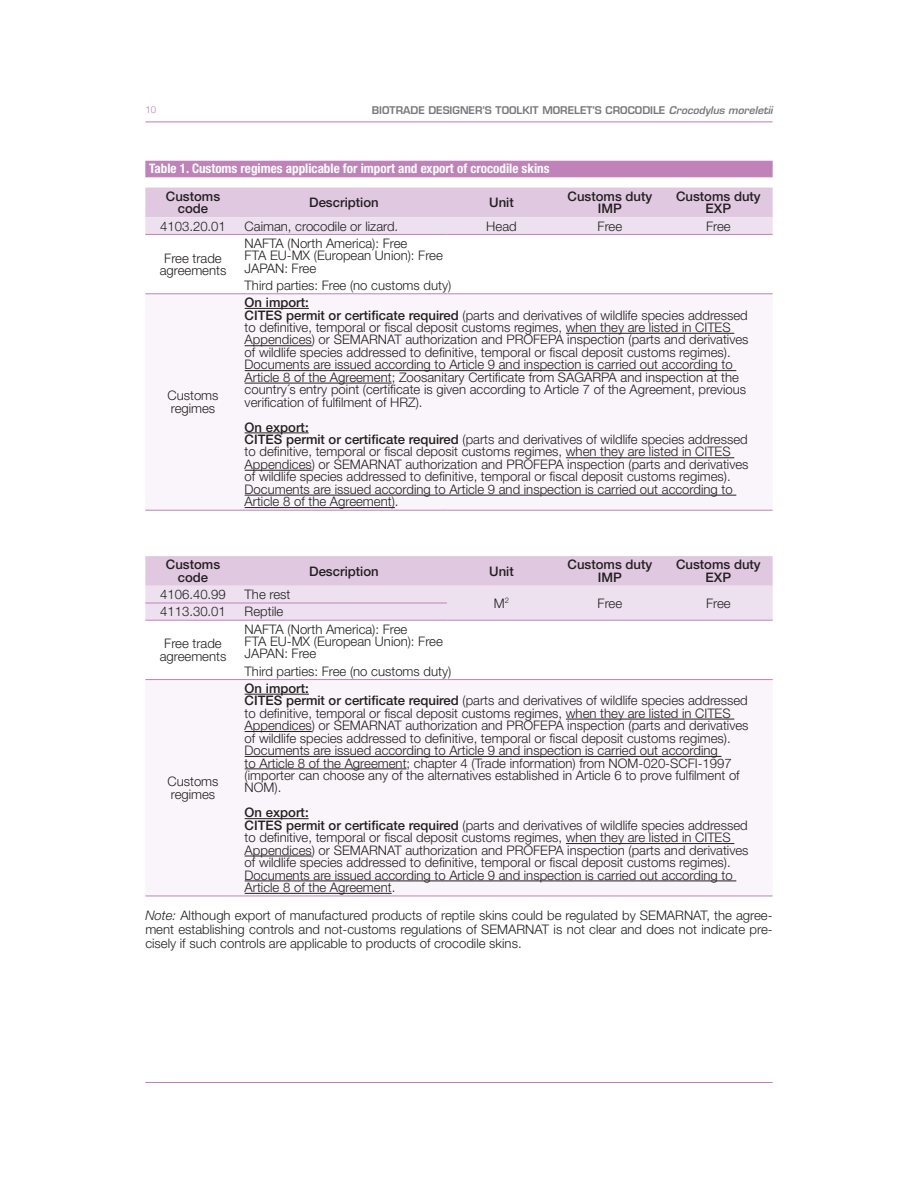
<style>
.page{position:relative;width:918px;height:1188px;background:#fff}
.page>*{position:absolute;margin:0;border:0;box-sizing:border-box;transform-origin:0 0}
.t1{font:300 13.2px/12.5px "Helvetica Neue LT Std";color:#231f20}
.t2{font:500 13.2px/12.5px "Helvetica Neue LT Std";color:#231f20;text-align:center}
.t3{font:700 condensed 13.2px "Helvetica Neue LT Std";color:#fff}
.t4{font:600 10.35px "Eurostile LT Std";color:#77787b}
.t5{font:300 9.75px "Helvetica Neue LT Std";color:#bf83b9}
.s1{font-style:italic}
.s2{font-weight:500}
</style>
<div class="page">
<hr style="left:145px;top:121px;width:628px;height:1px;background:#bf83b9">
<hr style="left:145px;top:1082px;width:628px;height:1px;background:#bf83b9">
<svg style="left:145px;top:188px;width:628px;height:46px;background:#e4d1e6"></svg>
<div style="left:145px;top:294px;width:628px;height:216px;background:#f9f5fa"></div>
<hr style="left:145px;top:234px;width:302px;height:1px;background:#bf83b9">
<hr style="left:447px;top:234px;width:326px;height:1px;background:#bf83b9">
<hr style="left:145px;top:293px;width:302px;height:1px;background:#bf83b9">
<hr style="left:447px;top:293px;width:326px;height:1px;background:#bf83b9">
<hr style="left:145px;top:510px;width:302px;height:1px;background:#bf83b9">
<hr style="left:447px;top:510px;width:326px;height:1px;background:#bf83b9">
<hr style="left:245px;top:308px;width:64px;height:1px;background:#231f20">
<hr style="left:566px;top:333px;width:168px;height:1px;background:#231f20">
<hr style="left:245px;top:345px;width:67px;height:1px;background:#231f20">
<hr style="left:245px;top:370px;width:491px;height:1px;background:#231f20">
<hr style="left:245px;top:383px;width:147px;height:1px;background:#231f20">
<hr style="left:245px;top:433px;width:64px;height:1px;background:#231f20">
<hr style="left:566px;top:457px;width:168px;height:1px;background:#231f20">
<hr style="left:245px;top:470px;width:67px;height:1px;background:#231f20">
<hr style="left:245px;top:495px;width:491px;height:1px;background:#231f20">
<hr style="left:245px;top:507px;width:150px;height:1px;background:#231f20">
<svg style="left:145px;top:556px;width:628px;height:64px;background:#e6d4e8"></svg>
<div style="left:145px;top:680px;width:628px;height:216px;background:#f9f5fa"></div>
<hr style="left:145px;top:603px;width:302px;height:1px;background:#bf83b9">
<hr style="left:145px;top:620px;width:302px;height:1px;background:#bf83b9">
<hr style="left:447px;top:620px;width:326px;height:1px;background:#bf83b9">
<hr style="left:145px;top:679px;width:302px;height:1px;background:#bf83b9">
<hr style="left:447px;top:679px;width:326px;height:1px;background:#bf83b9">
<hr style="left:145px;top:896px;width:302px;height:1px;background:#bf83b9">
<hr style="left:447px;top:896px;width:326px;height:1px;background:#bf83b9">
<hr style="left:245px;top:694px;width:64px;height:1px;background:#231f20">
<hr style="left:566px;top:719px;width:168px;height:1px;background:#231f20">
<hr style="left:245px;top:731px;width:67px;height:1px;background:#231f20">
<hr style="left:245px;top:756px;width:477px;height:1px;background:#231f20">
<hr style="left:245px;top:769px;width:162px;height:1px;background:#231f20">
<hr style="left:245px;top:818px;width:64px;height:1px;background:#231f20">
<hr style="left:566px;top:843px;width:168px;height:1px;background:#231f20">
<hr style="left:245px;top:856px;width:67px;height:1px;background:#231f20">
<hr style="left:245px;top:881px;width:491px;height:1px;background:#231f20">
<hr style="left:245px;top:893px;width:147px;height:1px;background:#231f20">
<div style="left:145px;top:161px;width:628px;height:16px;background:#bf83b9"></div>
<p class="t5" style="left:145px;top:106px;width:12px">10</p>
<p class="t4" style="left:372px;top:104px;width:402px">BIOTRADE DESIGNER’S TOOLKIT MORELET’S CROCODILE <span class="s1">Crocodylus moreletii</span></p>
<p class="t3" style="left:149px;top:164px;width:402px">Table 1. Customs regimes applicable for import and export of crocodile skins</p>
<p class="t2" style="left:166px;top:190px;width:56px">Customs code</p>
<p class="t2" style="left:309px;top:196px;width:71px">Description</p>
<p class="t2" style="left:489px;top:196px;width:26px">Unit</p>
<p class="t2" style="left:568px;top:190px;width:86px">Customs duty<br>IMP</p>
<p class="t2" style="left:676px;top:190px;width:86px">Customs duty<br>EXP</p>
<p class="t1" style="left:160px;top:221px;width:67px">4103.20.01</p>
<p class="t1" style="left:245px;top:221px;width:155px">Caiman, crocodile or lizard.</p>
<p class="t1" style="left:486px;top:221px;width:32px">Head</p>
<p class="t1" style="left:598px;top:221px;width:26px">Free</p>
<p class="t1" style="left:706px;top:221px;width:26px">Free</p>
<p class="t1" style="left:160px;top:253px;width:68px;text-align:center">Free trade agreements</p>
<p class="t1" style="left:245px;top:238px;width:200px">NAFTA (North America): Free<br>FTA EU-MX (European Union): Free<br>JAPAN: Free</p>
<p class="t1" style="left:245px;top:280px;width:208px">Third parties: Free (no customs duty)</p>
<p class="t1" style="left:167px;top:391px;width:53px">Customs regimes</p>
<p class="t1" style="left:245px;top:297px;width:505px"><span class="s2">On import:<br>CITES permit or certificate required</span> (parts and derivatives of wildlife species addressed to definitive, temporal or fiscal deposit customs regimes, when they are listed in CITES Appendices) or SEMARNAT authorization and PROFEPA inspection (parts and derivatives of wildlife species addressed to definitive, temporal or fiscal deposit customs regimes).<br>Documents are issued according to Article 9 and inspection is carried out according to Article 8 of the Agreement; Zoosanitary Certificate from SAGARPA and inspection at the country´s entry point (certificate is given according to Article 7 of the Agreement, previous verification of fulfilment of HRZ).</p>
<p class="t1" style="left:245px;top:422px;width:505px"><span class="s2">On export:<br>CITES permit or certificate required</span> (parts and derivatives of wildlife species addressed to definitive, temporal or fiscal deposit customs regimes, when they are listed in CITES Appendices) or SEMARNAT authorization and PROFEPA inspection (parts and derivatives of wildlife species addressed to definitive, temporal or fiscal deposit customs regimes).<br>Documents are issued according to Article 9 and inspection is carried out according to Article 8 of the Agreement).</p>
<p class="t2" style="left:166px;top:559px;width:56px">Customs code</p>
<p class="t2" style="left:309px;top:565px;width:71px">Description</p>
<p class="t2" style="left:489px;top:565px;width:26px">Unit</p>
<p class="t2" style="left:568px;top:559px;width:86px">Customs duty<br>IMP</p>
<p class="t2" style="left:676px;top:559px;width:86px">Customs duty<br>EXP</p>
<p class="t1" style="left:160px;top:589px;width:67px">4106.40.99</p>
<p class="t1" style="left:245px;top:589px;width:47px">The rest</p>
<p class="t1" style="left:494px;top:598px;width:17px">M<sup>2</sup></p>
<p class="t1" style="left:598px;top:598px;width:26px">Free</p>
<p class="t1" style="left:706px;top:598px;width:26px">Free</p>
<p class="t1" style="left:160px;top:607px;width:67px">4113.30.01</p>
<p class="t1" style="left:245px;top:607px;width:40px">Reptile</p>
<p class="t1" style="left:160px;top:639px;width:68px;text-align:center">Free trade agreements</p>
<p class="t1" style="left:245px;top:624px;width:200px">NAFTA (North America): Free<br>FTA EU-MX (European Union): Free<br>JAPAN: Free</p>
<p class="t1" style="left:245px;top:666px;width:208px">Third parties: Free (no customs duty)</p>
<p class="t1" style="left:167px;top:776px;width:53px">Customs regimes</p>
<p class="t1" style="left:245px;top:683px;width:505px"><span class="s2">On import:<br>CITES permit or certificate required</span> (parts and derivatives of wildlife species addressed to definitive, temporal or fiscal deposit customs regimes, when they are listed in CITES Appendices) or SEMARNAT authorization and PROFEPA inspection (parts and derivatives of wildlife species addressed to definitive, temporal or fiscal deposit customs regimes).<br>Documents are issued according to Article 9 and inspection is carried out according<br>to Article 8 of the Agreement; chapter 4 (Trade information) from NOM-020-SCFI-1997 (importer can choose any of the alternatives established in Article 6 to prove fulfilment of NOM).</p>
<p class="t1" style="left:245px;top:808px;width:505px"><span class="s2">On export:<br>CITES permit or certificate required</span> (parts and derivatives of wildlife species addressed to definitive, temporal or fiscal deposit customs regimes, when they are listed in CITES Appendices) or SEMARNAT authorization and PROFEPA inspection (parts and derivatives of wildlife species addressed to definitive, temporal or fiscal deposit customs regimes).<br>Documents are issued according to Article 9 and inspection is carried out according to Article 8 of the Agreement.</p>
<p class="t1" style="left:145px;top:910px;width:629px;line-height:13.8px;text-align:justify"><span class="s1">Note:</span> Although export of manufactured products of reptile skins could be regulated by SEMARNAT, the agree&shy;ment establishing controls and not-customs regulations of SEMARNAT is not clear and does not indicate pre&shy;cisely if such controls are applicable to products of crocodile skins.</p>
</div>
